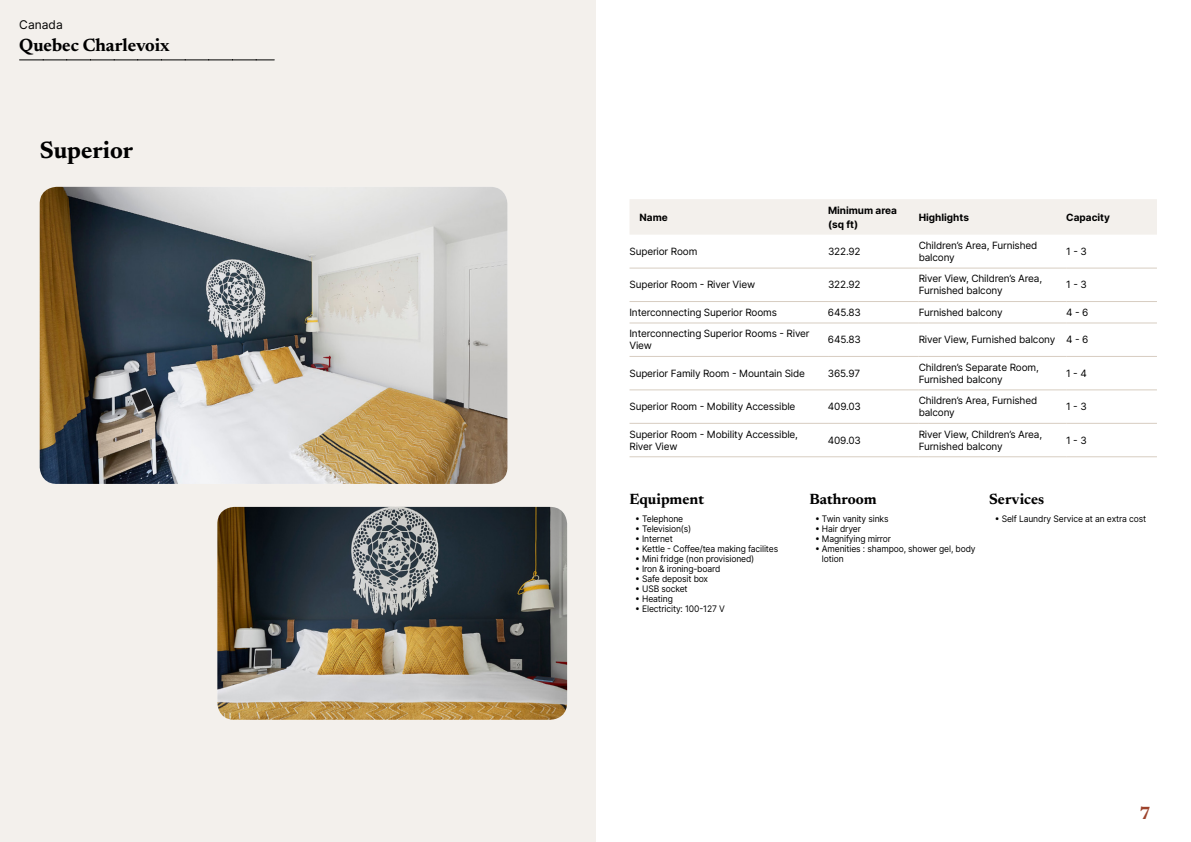
<style>
.page{position:relative;width:1191px;height:842px;background:#fff}
.page>*{position:absolute;margin:0;border:0;box-sizing:border-box;transform-origin:0 0}
.t1{font:700 24px "Newsreader 24 pt";color:#000}
.t2{font:700 18px "Newsreader 24 pt";color:#000}
.t3{font:700 18px "Newsreader 24 pt";color:#9d432c}
.t4{font:700 15px "Newsreader 24 pt";color:#000}
.t5{font:12px "Inter";color:#000}
.t6{font:10px/12px "Inter";letter-spacing:-.015em;color:#000}
.t7{font:700 10px/14px "Inter";color:#000}
.t8{font:9px/10px "Inter";letter-spacing:-.015em;color:#000;scale:.95 1}
</style>
<div class="page">
<div style="left:0;top:0;width:595px;height:842px;background:#f3f0ec"></div>
<img style="left:40px;top:187px;width:467px;height:297px">
<img style="left:217px;top:507px;width:350px;height:213px">
<svg style="left:20px;top:60px;width:254px;height:1px"></svg>
<div style="left:630px;top:199px;width:527px;height:36px;background:#f3f0ec"></div>
<hr style="left:629px;top:268px;width:199px;height:1px;background:#d7cdc1">
<hr style="left:828px;top:268px;width:90px;height:1px;background:#d7cdc1">
<hr style="left:918px;top:268px;width:148px;height:1px;background:#d7cdc1">
<hr style="left:1066px;top:268px;width:91px;height:1px;background:#d7cdc1">
<hr style="left:629px;top:301px;width:199px;height:1px;background:#d7cdc1">
<hr style="left:828px;top:301px;width:90px;height:1px;background:#d7cdc1">
<hr style="left:918px;top:301px;width:148px;height:1px;background:#d7cdc1">
<hr style="left:1066px;top:301px;width:91px;height:1px;background:#d7cdc1">
<hr style="left:629px;top:322px;width:199px;height:1px;background:#d7cdc1">
<hr style="left:828px;top:322px;width:90px;height:1px;background:#d7cdc1">
<hr style="left:918px;top:322px;width:148px;height:1px;background:#d7cdc1">
<hr style="left:1066px;top:322px;width:91px;height:1px;background:#d7cdc1">
<hr style="left:629px;top:356px;width:199px;height:1px;background:#d7cdc1">
<hr style="left:828px;top:356px;width:90px;height:1px;background:#d7cdc1">
<hr style="left:918px;top:356px;width:148px;height:1px;background:#d7cdc1">
<hr style="left:1066px;top:356px;width:91px;height:1px;background:#d7cdc1">
<hr style="left:629px;top:389px;width:199px;height:1px;background:#d7cdc1">
<hr style="left:828px;top:389px;width:90px;height:1px;background:#d7cdc1">
<hr style="left:918px;top:389px;width:148px;height:1px;background:#d7cdc1">
<hr style="left:1066px;top:389px;width:91px;height:1px;background:#d7cdc1">
<hr style="left:629px;top:423px;width:199px;height:1px;background:#d7cdc1">
<hr style="left:828px;top:423px;width:90px;height:1px;background:#d7cdc1">
<hr style="left:918px;top:423px;width:148px;height:1px;background:#d7cdc1">
<hr style="left:1066px;top:423px;width:91px;height:1px;background:#d7cdc1">
<hr style="left:629px;top:456px;width:199px;height:1px;background:#d7cdc1">
<hr style="left:828px;top:456px;width:90px;height:1px;background:#d7cdc1">
<hr style="left:918px;top:456px;width:148px;height:1px;background:#d7cdc1">
<hr style="left:1066px;top:456px;width:91px;height:1px;background:#d7cdc1">
<p class="t5" style="left:19px;top:15px;width:45px">Canada</p>
<h2 class="t2" style="left:19px;top:32px;width:152px">Quebec Charlevoix</h2>
<h1 class="t1" style="left:40px;top:133px;width:95px">Superior</h1>
<p class="t7" style="left:639px;top:210px;width:30px">Name</p>
<p class="t7" style="left:828px;top:203px;width:70px">Minimum area (sq ft)</p>
<p class="t7" style="left:918px;top:210px;width:52px">Highlights</p>
<p class="t7" style="left:1066px;top:210px;width:45px">Capacity</p>
<p class="t6" style="left:629px;top:245px;width:69px">Superior Room</p>
<p class="t6" style="left:828px;top:245px;width:34px">322.92</p>
<p class="t6" style="left:918px;top:239px;width:120px">Children’s Area, Furnished balcony</p>
<p class="t6" style="left:1066px;top:245px;width:22px">1 - 3</p>
<p class="t6" style="left:629px;top:279px;width:127px">Superior Room - River View</p>
<p class="t6" style="left:828px;top:279px;width:34px">322.92</p>
<p class="t6" style="left:918px;top:273px;width:125px">River View, Children’s Area,<br>Furnished balcony</p>
<p class="t6" style="left:1066px;top:279px;width:22px">1 - 3</p>
<p class="t6" style="left:629px;top:306px;width:149px">Interconnecting Superior Rooms</p>
<p class="t6" style="left:828px;top:306px;width:34px">645.83</p>
<p class="t6" style="left:918px;top:306px;width:85px">Furnished balcony</p>
<p class="t6" style="left:1066px;top:306px;width:24px">4 - 6</p>
<p class="t6" style="left:629px;top:327px;width:182px">Interconnecting Superior Rooms - River<br>View</p>
<p class="t6" style="left:828px;top:333px;width:34px">645.83</p>
<p class="t6" style="left:918px;top:333px;width:171px">River View, Furnished balcony 4 - 6</p>
<p class="t6" style="left:629px;top:367px;width:177px">Superior Family Room - Mountain Side</p>
<p class="t6" style="left:828px;top:367px;width:34px">365.97</p>
<p class="t6" style="left:918px;top:361px;width:122px">Children’s Separate Room,<br>Furnished balcony</p>
<p class="t6" style="left:1066px;top:367px;width:22px">1 - 4</p>
<p class="t6" style="left:629px;top:400px;width:167px">Superior Room - Mobility Accessible</p>
<p class="t6" style="left:828px;top:400px;width:35px">409.03</p>
<p class="t6" style="left:918px;top:394px;width:120px">Children’s Area, Furnished balcony</p>
<p class="t6" style="left:1066px;top:400px;width:22px">1 - 3</p>
<p class="t6" style="left:629px;top:428px;width:170px">Superior Room - Mobility Accessible,<br>River View</p>
<p class="t6" style="left:828px;top:434px;width:35px">409.03</p>
<p class="t6" style="left:918px;top:428px;width:125px">River View, Children’s Area,<br>Furnished balcony</p>
<p class="t6" style="left:1066px;top:434px;width:22px">1 - 3</p>
<h3 class="t4" style="left:629px;top:488px;width:76px">Equipment</h3>
<p class="t8" style="left:635px;top:514px;width:52px">• Telephone</p>
<p class="t8" style="left:635px;top:524px;width:61px">• Television(s)</p>
<p class="t8" style="left:635px;top:534px;width:41px">• Internet</p>
<p class="t8" style="left:635px;top:544px;width:152px">• Kettle - Coffee/tea making facilites</p>
<p class="t8" style="left:635px;top:554px;width:127px">• Mini fridge (non provisioned)</p>
<p class="t8" style="left:635px;top:564px;width:91px">• Iron &amp; ironing-board</p>
<p class="t8" style="left:635px;top:574px;width:78px">• Safe deposit box</p>
<p class="t8" style="left:635px;top:584px;width:57px">• USB socket</p>
<p class="t8" style="left:635px;top:594px;width:41px">• Heating</p>
<p class="t8" style="left:635px;top:604px;width:96px">• Electricity: 100-127 V</p>
<h3 class="t4" style="left:809px;top:488px;width:69px">Bathroom</h3>
<p class="t8" style="left:815px;top:514px;width:79px">• Twin vanity sinks</p>
<p class="t8" style="left:815px;top:524px;width:50px">• Hair dryer</p>
<p class="t8" style="left:815px;top:534px;width:82px">• Magnifying mirror</p>
<p class="t8" style="left:822px;top:544px;width:163px;text-indent:-7px">• Amenities : shampoo, shower gel, body lotion</p>
<h3 class="t4" style="left:989px;top:488px;width:57px">Services</h3>
<p class="t8" style="left:994px;top:514px;width:161px">• Self Laundry Service at an extra cost</p>
<h2 class="t3" style="left:1139px;top:800px;width:13px">7</h2>
</div>
